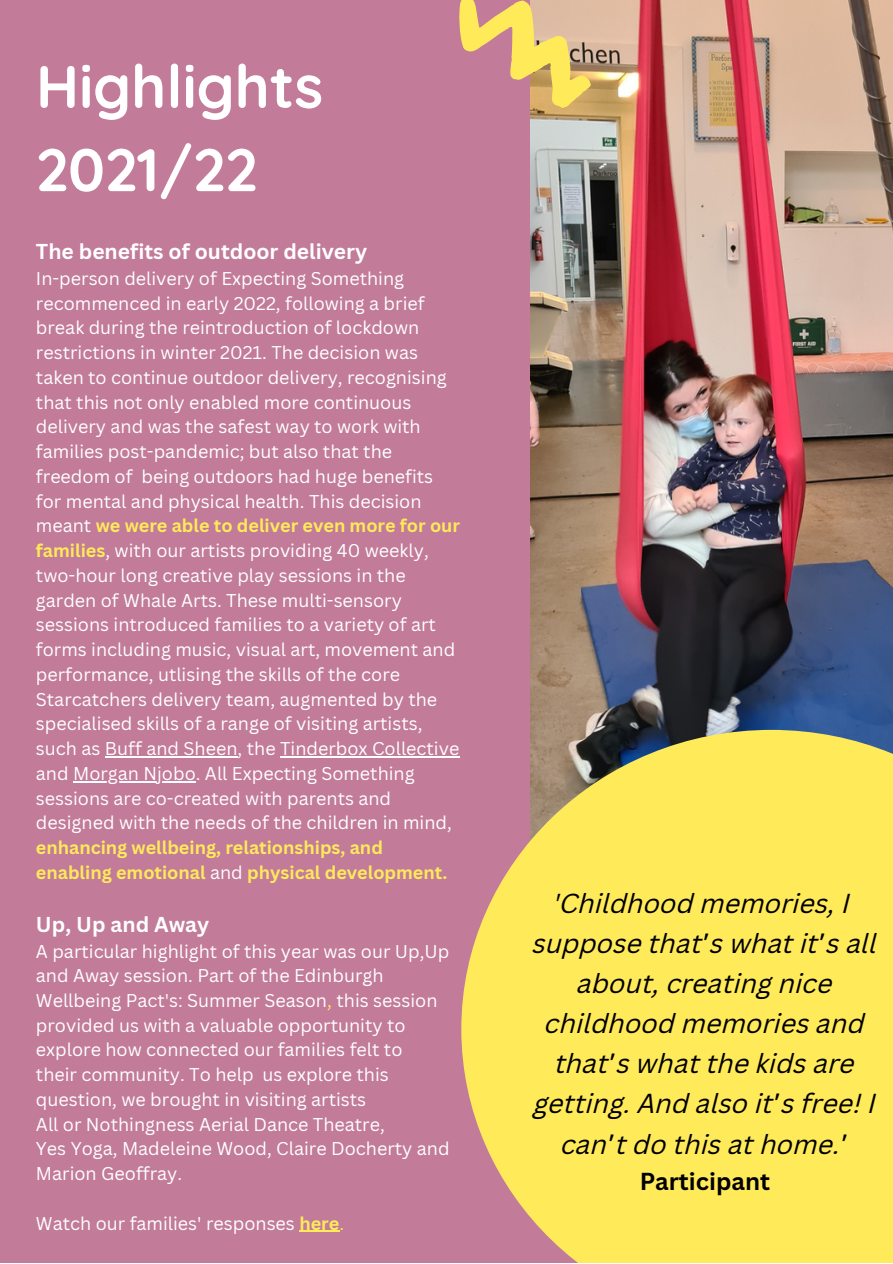
<style>
.page{position:relative;width:893px;height:1264px;background:#fff}
.page>*{position:absolute;margin:0;border:0;box-sizing:border-box;transform-origin:0 0}
.t1{font:700 60px/83.2px "Quicksand";color:#fff}
.t2{font:italic 26.7px/40px "Canva Sans";color:#000;text-align:center}
.t3{font:700 23.85px "Canva Sans";color:#000}
.t4{font:700 21px "Canva Sans";color:#fff}
.t5{font:18px/24.8px "Canva Sans";color:#fff}
.t6{font:700 18px/24.8px "Canva Sans";color:#ffea5a}
.s1{font-weight:700;color:#ffea5a}
.s2{font-weight:400;color:#fff}
.s3{color:#ffea5a}
.s4{font-family:"Noto Sans Gurmukhi";font-style:normal}
</style>
<div class="page">
<div style="left:0;top:0;width:892px;height:1262px;background:#c27b99"></div>
<img style="left:530px;top:0;width:362px;height:730px">
<svg style="left:461px;top:730px;width:431px;height:532px;fill:#ffea5a"></svg>
<hr style="left:105px;top:756px;width:132px;height:1px;background:#fff">
<hr style="left:280px;top:756px;width:179px;height:1px;background:#fff">
<hr style="left:73px;top:781px;width:123px;height:1px;background:#fff">
<hr style="left:299px;top:1230px;width:40px;height:1px;background:#ffea5a">
<svg style="left:459px;top:0;width:136px;height:134px"></svg>
<h1 class="t1" style="left:36px;top:44px;width:289px">Highlights<br>2021/22</h1>
<p class="t4" style="left:36px;top:237px;width:333px">The benefits of outdoor delivery</p>
<p class="t5" style="left:36px;top:266px;width:425px">In-person delivery of Expecting Something recommenced in early 2022, following a brief break during the reintroduction of lockdown restrictions in winter 2021. The decision was taken to continue outdoor delivery, recognising that this not only enabled more continuous delivery and was the safest way to work with families post-pandemic; but also that the freedom of being outdoors had huge benefits for mental and physical health. This decision meant <span class="s1">we were able to deliver even more for our families</span>, with our artists providing 40 weekly, two-hour long creative play sessions in the garden of Whale Arts. These multi-sensory sessions introduced families to a variety of art forms including music, visual art, movement and performance, utlising the skills of the core Starcatchers delivery team, augmented by the specialised skills of a range of visiting artists, such as Buff and Sheen, the Tinderbox Collective and Morgan Njobo. All Expecting Something sessions are co-created with parents and designed with the needs of the children in mind,</p>
<p class="t6" style="left:36px;top:834px;width:413px">enhancing wellbeing, relationships, and enabling emotional <span class="s2">and</span> physical development.</p>
<p class="t4" style="left:36px;top:909px;width:175px">Up, Up and Away</p>
<p class="t5" style="left:36px;top:938px;width:415px">A particular highlight of this year was our Up,Up and Away session. Part of the Edinburgh Wellbeing Pact's: Summer Season<span class="s3">,</span> this session provided us with a valuable opportunity to explore how connected our families felt to<br>their community. To help us explore this question, we brought in visiting artists<br>All or Nothingness Aerial Dance Theatre,<br>Yes Yoga, Madeleine Wood, Claire Docherty and Marion Geoffray.</p>
<p class="t5" style="left:36px;top:1210px;width:310px">Watch our families' responses <span class="s1">here</span><span class="s3">.</span></p>
<h2 class="t2" style="left:533px;top:886px;width:345px">'Childhood memories, I suppose that<span class="s4">’</span>s what it<span class="s4">’</span>s all about, creating nice childhood memories and that<span class="s4">’</span>s what the kids are getting. And also it<span class="s4">’</span>s free! I can<span class="s4">’</span>t do this at home.<span class="s4">’</span></h2>
<h3 class="t3" style="left:639px;top:1164px;width:132px">Participant</h3>
</div>
